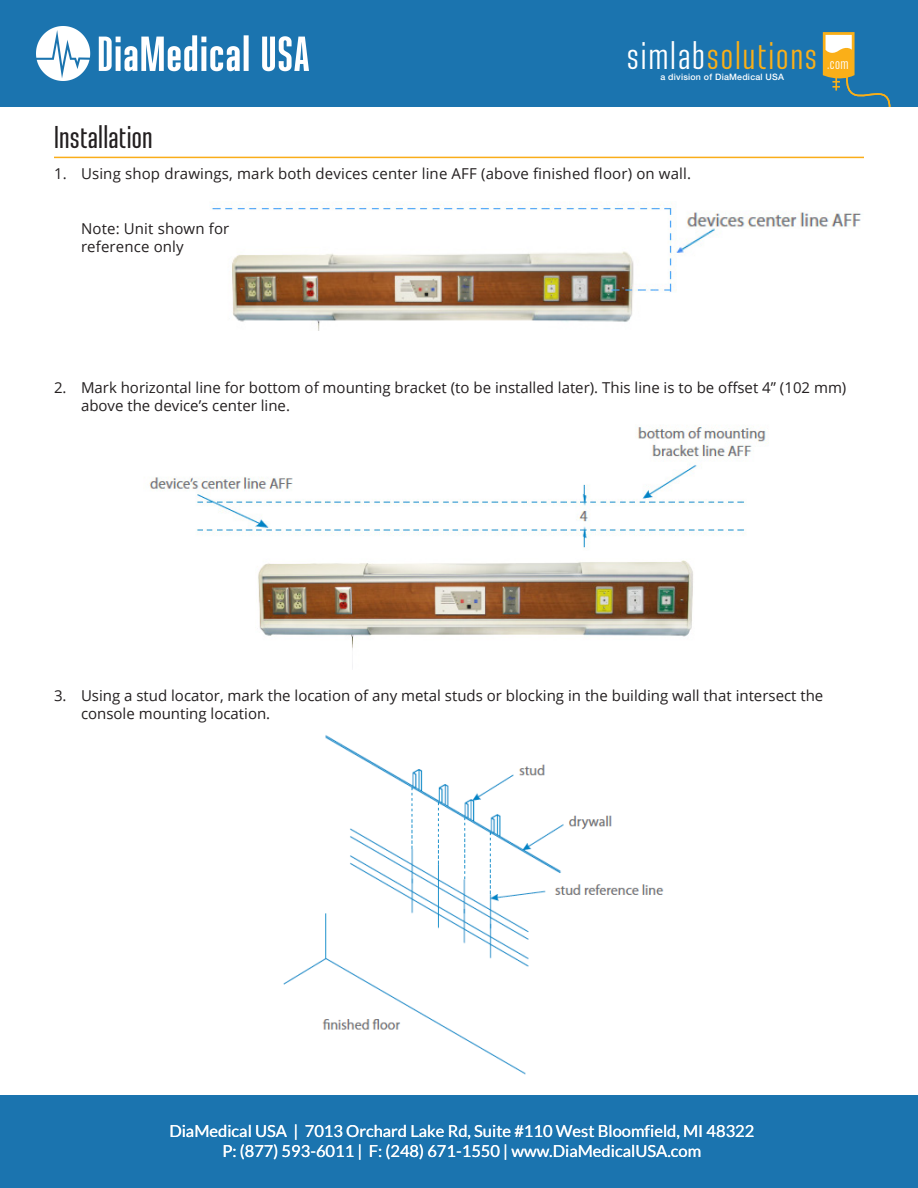
<style>
.page{position:relative;width:918px;height:1188px;background:#fff}
.page>*{position:absolute;margin:0;border:0;box-sizing:border-box;transform-origin:0 0}
.t1{font:38.4px "Ristretto Pro";letter-spacing:.05em;color:#faaf18}
.t2{font:500 31.5px "Ristretto Pro";letter-spacing:.01em;color:#231f20}
.t3{font:16.5px/19.8px "Lato";color:#fff;text-align:center}
.t4{font:15.6px "Ristretto Pro";color:#fff}
.t5{font:15px/18px "Open Sans";color:#231f20}
.t6{font:500 8.85px "Helvetica Neue LT Std";letter-spacing:.025em;color:#fff}
.s1{color:#fff}
.s2{font-style:inherit}
</style>
<div class="page">
<hr style="left:54px;top:157px;width:810px;height:1px;background:#faad19">
<img style="left:210px;top:204px;width:652px;height:127px">
<img style="left:149px;top:425px;width:620px;height:244px">
<img style="left:283px;top:735px;width:381px;height:340px">
<div style="left:0;top:0;width:918px;height:107px;background:#1b74af"></div>
<div style="left:0;top:1095px;width:918px;height:93px;background:#1b74af"></div>
<svg style="left:823px;top:32px;width:68px;height:74px"></svg>
<img style="left:36px;top:26px;width:273px;height:54px">
<h1 class="t1" style="left:627px;top:34px;width:192px"><span class="s1">simlab</span>solutions</h1>
<p class="t6" style="left:660px;top:71px;width:125px">a division of DiaMedical USA</p>
<p class="t4" style="left:827px;top:55px;width:23px">.com</p>
<p class="t2" style="left:54px;top:119px;width:100px">Installation</p>
<p class="t5" style="left:54px;top:164px;width:639px">1. Using shop drawings, mark both devices center line AFF (above finished floor) on wall.</p>
<p class="t5" style="left:81px;top:219px;width:150px">Note: Unit shown for</p>
<p class="t5" style="left:81px;top:237px;width:104px">reference only</p>
<p class="t5" style="left:81px;top:378px;width:767px;text-indent:-27px">2. Mark horizontal line for bottom of mounting bracket (to be installed later). This line is to be offset 4” (102 mm) above the device’s center line.</p>
<p class="t5" style="left:81px;top:686px;width:744px;text-indent:-27px">3. Using a stud locator, mark the location of any metal studs or blocking in the building wall that intersect the console mounting location.</p>
<p class="t3" style="left:169px;top:1121px;width:587px">DiaMedical USA | 7013 Orchard Lake Rd, Suite #110 West Bloomfield, MI 48322<br>P: (877) 593-6011 | F: (248) 671-1550 <span class="s2">|</span> www.DiaMedicalUSA.com</p>
</div>
